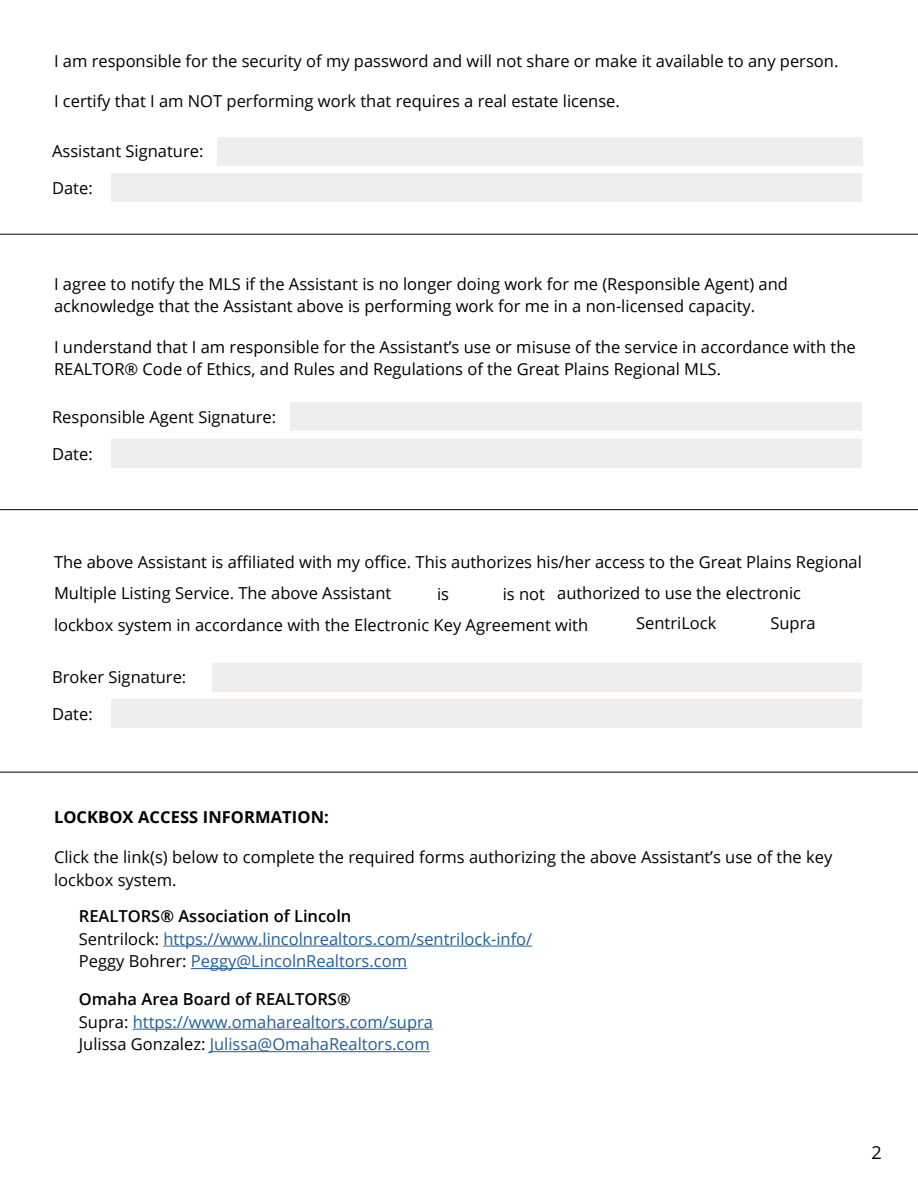
<style>
.page{position:relative;width:918px;height:1188px;background:#fff}
.page>*{position:absolute;margin:0;border:0;box-sizing:border-box;transform-origin:0 0}
.t1{font:18px "Open Sans";color:#000}
.t2{font:16.5px/22.5px "Open Sans";color:#000101}
.t3{font:16.5px/22.5px "Open Sans";color:#215e9e}
.t4{font:700 16.5px "Open Sans";letter-spacing:.005em;color:#000101}
.s1{font-weight:600;color:#000101}
.s2{color:#000101}
</style>
<div class="page">
<div style="left:217px;top:137px;width:645px;height:29px;background:#efeeed"></div>
<div style="left:213px;top:663px;width:649px;height:29px;background:#efeeed"></div>
<div style="left:291px;top:403px;width:571px;height:28px;background:#efeeed"></div>
<div style="left:111px;top:173px;width:751px;height:29px;background:#efeeed"></div>
<div style="left:111px;top:699px;width:751px;height:29px;background:#efeeed"></div>
<div style="left:111px;top:439px;width:751px;height:29px;background:#efeeed"></div>
<hr style="left:0;top:234px;width:918px;height:1px;background:#000">
<hr style="left:0;top:509px;width:918px;height:1px;background:#000">
<hr style="left:0;top:772px;width:918px;height:1px;background:#000">
<hr style="left:163px;top:946px;width:369px;height:1px;background:#215e9e">
<hr style="left:191px;top:968px;width:216px;height:1px;background:#215e9e">
<hr style="left:133px;top:1029px;width:300px;height:1px;background:#215e9e">
<hr style="left:210px;top:1051px;width:220px;height:1px;background:#215e9e">
<p class="t2" style="left:54px;top:49px;width:786px">I am responsible for the security of my password and will not share or make it available to any person.</p>
<p class="t2" style="left:54px;top:89px;width:567px">I certify that I am NOT performing work that requires a real estate license.</p>
<p class="t2" style="left:52px;top:140px;width:153px">Assistant Signature:</p>
<p class="t2" style="left:52px;top:176px;width:42px">Date:</p>
<p class="t2" style="left:54px;top:272px;width:735px">I agree to notify the MLS if the Assistant is no longer doing work for me (Responsible Agent) and acknowledge that the Assistant above is performing work for me in a non-licensed capacity.</p>
<p class="t2" style="left:54px;top:335px;width:803px">I understand that I am responsible for the Assistant’s use or misuse of the service in accordance with the<br>REALTOR® Code of Ethics, and Rules and Regulations of the Great Plains Regional MLS.</p>
<p class="t2" style="left:52px;top:405px;width:226px">Responsible Agent Signature:</p>
<p class="t2" style="left:52px;top:442px;width:42px">Date:</p>
<p class="t2" style="left:54px;top:545px;width:809px;line-height:31.5px">The above Assistant is affiliated with my office. This authorizes his/her access to the Great Plains Regional<br>Multiple Listing Service. The above Assistant</p>
<p class="t2" style="left:54px;top:577px;width:749px;line-height:31.5px;text-indent:503px">authorized to use the electronic lockbox system in accordance with the Electronic Key Agreement with</p>
<p class="t2" style="left:437px;top:582px;width:14px">is</p>
<p class="t2" style="left:503px;top:582px;width:44px">is not</p>
<p class="t2" style="left:636px;top:612px;width:82px">SentriLock</p>
<p class="t2" style="left:770px;top:612px;width:47px">Supra</p>
<p class="t2" style="left:52px;top:666px;width:136px">Broker Signature:</p>
<p class="t2" style="left:52px;top:702px;width:42px">Date:</p>
<p class="t4" style="left:54px;top:805px;width:276px">LOCKBOX ACCESS INFORMATION:</p>
<p class="t2" style="left:54px;top:846px;width:780px">Click the link(s) below to complete the required forms authorizing the above Assistant’s use of the key lockbox system.</p>
<p class="t3" style="left:79px;top:905px;width:455px"><span class="s1">REALTORS® Association of Lincoln<br></span><span class="s2">Sentrilock:</span> https://www.lincolnrealtors.com/sentrilock-info/<br><span class="s2">Peggy Bohrer:</span> Peggy@LincolnRealtors.com</p>
<p class="t3" style="left:79px;top:988px;width:356px"><span class="s1">Omaha Area Board of REALTORS®<br></span><span class="s2">Supra:</span> https://www.omaharealtors.com/supra<br><span class="s2">Julissa Gonzalez:</span> Julissa@OmahaRealtors.com</p>
<p class="t1" style="left:871px;top:1140px;width:12px">2</p>
</div>
